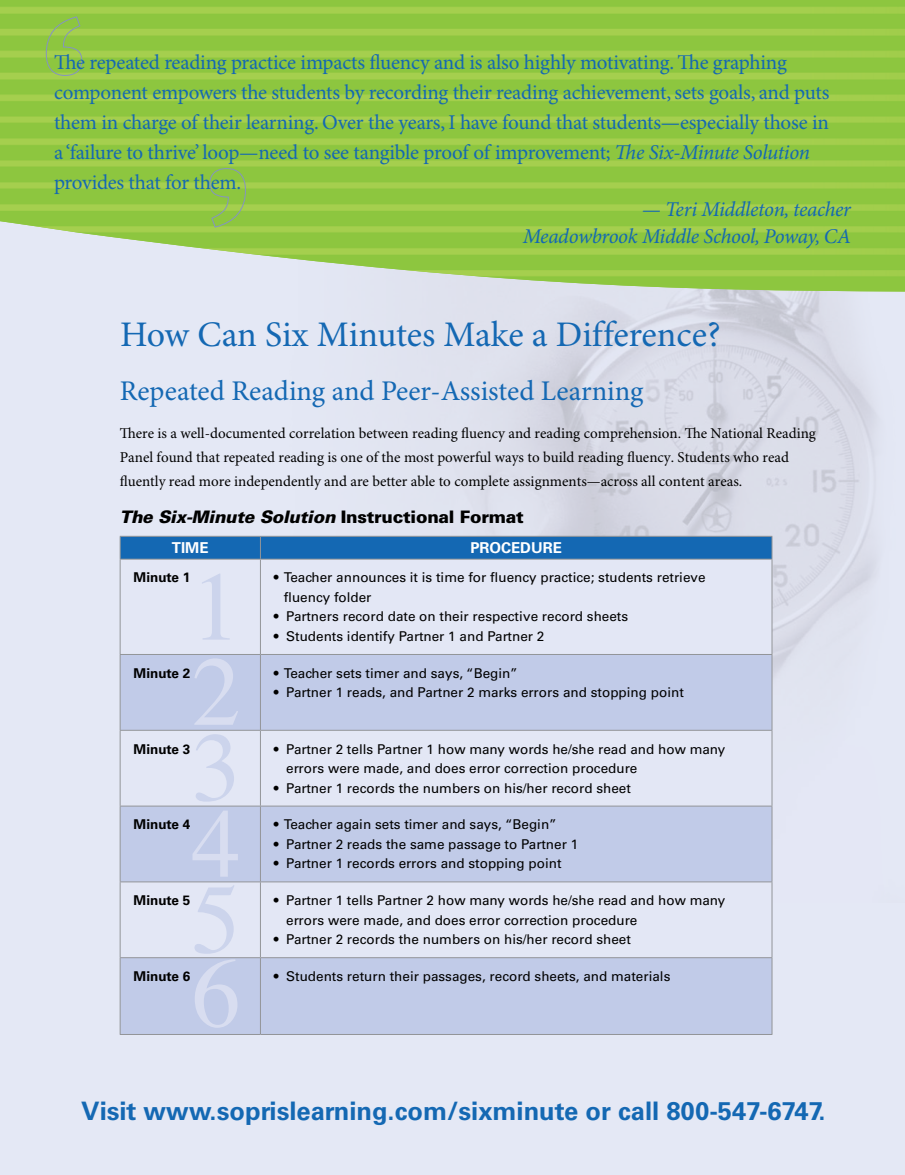
<style>
.page{position:relative;width:905px;height:1175px;background:#fff}
.page>*{position:absolute;margin:0;border:0;box-sizing:border-box;transform-origin:0 0}
.t1{font:98.55px/85.2px "Times";color:#ccd4ec}
.t2{font:98.55px/150px "Times";color:#d8ddf0}
.t3{font:36px "Minion Pro";letter-spacing:-.005em;color:#1468b3}
.t4{font:28.5px "Minion Pro";color:#1468b3}
.t5{font:700 25.5px "Univers LT Std";color:#1468b3}
.t6{font:21px/30px "Minion Pro";letter-spacing:-.01em;color:#1468b3}
.t7{font:italic 21px/27px "Minion Pro";letter-spacing:-.015em;color:#1468b3;text-align:right}
.t8{font:italic 900 17.25px "Univers LT Std";letter-spacing:-.015em;color:#000}
.t9{font:15px/24px "Minion Pro";color:#000}
.t10{font:700 15px "Univers LT Std";color:#fff}
.t11{font:13.5px/19.5px "Univers LT Std";color:#000}
.t12{font:700 13.5px "Univers LT Std";color:#000}
.s1{font-style:italic}
.s2{font-style:normal}
.s3{color:#d8ddf0}
</style>
<div class="page">
<div style="left:0;top:74px;width:904px;height:1100px;background:#e3e7f5"></div>
<img style="left:204px;top:291px;width:700px;height:611px">
<svg style="left:204px;top:560px;width:567px;height:94px"></svg>
<svg style="left:121px;top:655px;width:650px;height:379px;fill:#c1cbe8"></svg>
<hr style="left:120px;top:559px;width:1px;height:95px;background:#939598">
<hr style="left:260px;top:559px;width:1px;height:95px;background:#939598">
<hr style="left:771px;top:559px;width:1px;height:95px;background:#939598">
<hr style="left:120px;top:654px;width:140px;height:1px;background:#939598">
<hr style="left:120px;top:655px;width:1px;height:75px;background:#939598">
<hr style="left:260px;top:654px;width:512px;height:1px;background:#939598">
<hr style="left:260px;top:655px;width:1px;height:75px;background:#939598">
<hr style="left:771px;top:655px;width:1px;height:75px;background:#939598">
<hr style="left:120px;top:730px;width:140px;height:1px;background:#939598">
<hr style="left:120px;top:730px;width:1px;height:75px;background:#939598">
<hr style="left:260px;top:730px;width:512px;height:1px;background:#939598">
<hr style="left:260px;top:730px;width:1px;height:75px;background:#939598">
<hr style="left:771px;top:730px;width:1px;height:75px;background:#939598">
<hr style="left:120px;top:805px;width:140px;height:1px;background:#939598">
<hr style="left:120px;top:806px;width:1px;height:75px;background:#939598">
<hr style="left:260px;top:805px;width:512px;height:1px;background:#939598">
<hr style="left:260px;top:806px;width:1px;height:75px;background:#939598">
<hr style="left:771px;top:806px;width:1px;height:75px;background:#939598">
<hr style="left:120px;top:881px;width:140px;height:1px;background:#939598">
<hr style="left:120px;top:882px;width:1px;height:75px;background:#939598">
<hr style="left:260px;top:881px;width:512px;height:1px;background:#939598">
<hr style="left:260px;top:882px;width:1px;height:75px;background:#939598">
<hr style="left:771px;top:882px;width:1px;height:75px;background:#939598">
<hr style="left:120px;top:957px;width:140px;height:1px;background:#939598">
<hr style="left:120px;top:958px;width:1px;height:76px;background:#939598">
<hr style="left:260px;top:957px;width:512px;height:1px;background:#939598">
<hr style="left:260px;top:958px;width:1px;height:76px;background:#939598">
<hr style="left:771px;top:958px;width:1px;height:76px;background:#939598">
<hr style="left:120px;top:1034px;width:140px;height:1px;background:#939598">
<hr style="left:260px;top:1034px;width:512px;height:1px;background:#939598">
<svg style="left:120px;top:536px;width:652px;height:23px"></svg>
<hr style="left:120px;top:559px;width:140px;height:1px;background:#939598">
<hr style="left:260px;top:559px;width:512px;height:1px;background:#939598">
<img style="left:0;top:0;width:904px;height:291px">
<svg style="left:46px;top:16px;width:37px;height:60px"></svg>
<svg style="left:209px;top:168px;width:37px;height:60px"></svg>
<p class="t6" style="left:54px;top:48px;width:776px">The repeated reading practice impacts fluency and is also highly motivating. The graphing component empowers the students by recording their reading achievement, sets goals, and puts them in charge of their learning. Over the years, I have found that students—especially those in a ‘failure to thrive’ loop—need to see tangible proof of improvement; <span class="s1">The Six-Minute Solution </span>provides that for them.</p>
<p class="t7" style="left:522px;top:197px;width:330px">— Teri Middleton, teacher<br>Meadowbrook Middle School, Poway, CA</p>
<p class="t3" style="left:120px;top:313px;width:602px">How Can Six Minutes Make a Difference?</p>
<p class="t4" style="left:120px;top:374px;width:525px">Repeated Reading and Peer-Assisted Learning</p>
<p class="t9" style="left:120px;top:421px;width:697px">There is a well-documented correlation between reading fluency and reading comprehension. The National Reading<br>Panel found that repeated reading is one of the most powerful ways to build reading fluency. Students who read fluently read more independently and are better able to complete assignments—across all content areas.</p>
<p class="t8" style="left:120px;top:506px;width:405px">The Six-Minute Solution <span class="s2">Instructional Format</span></p>
<p class="t10" style="left:172px;top:539px;width:38px">TIME</p>
<p class="t10" style="left:470px;top:539px;width:93px">PROCEDURE</p>
<p class="t12" style="left:134px;top:570px;width:58px">Minute 1</p>
<p class="t11" style="left:284px;top:568px;width:423px;text-indent:-10px">• Teacher announces it is time for fluency practice; students retrieve fluency folder</p>
<p class="t11" style="left:274px;top:607px;width:356px">• Partners record date on their respective record sheets</p>
<p class="t11" style="left:274px;top:626px;width:272px">• Students identify Partner 1 and Partner 2</p>
<p class="t12" style="left:134px;top:665px;width:58px">Minute 2</p>
<p class="t11" style="left:274px;top:663px;width:245px">• Teacher sets timer and says, “Begin”</p>
<p class="t11" style="left:274px;top:683px;width:411px">• Partner 1 reads, and Partner 2 marks errors and stopping point</p>
<p class="t1" style="left:191px;top:555px;width:51px">1<br><span class="s3">2</span></p>
<p class="t1" style="left:191px;top:683px;width:51px;line-height:151.8px">3<br>5</p>
<p class="t12" style="left:134px;top:741px;width:58px">Minute 3</p>
<p class="t11" style="left:286px;top:739px;width:441px;text-indent:-12px">• Partner 2 tells Partner 1 how many words he/she read and how many errors were made, and does error correction procedure</p>
<p class="t11" style="left:274px;top:778px;width:358px">• Partner 1 records the numbers on his/her record sheet</p>
<p class="t12" style="left:134px;top:816px;width:58px">Minute 4</p>
<p class="t11" style="left:274px;top:815px;width:284px">• Teacher again sets timer and says, “Begin”</p>
<p class="t11" style="left:274px;top:834px;width:306px">• Partner 2 reads the same passage to Partner 1</p>
<p class="t11" style="left:274px;top:854px;width:289px">• Partner 1 records errors and stopping point</p>
<p class="t12" style="left:134px;top:892px;width:58px">Minute 5</p>
<p class="t11" style="left:286px;top:890px;width:441px;text-indent:-12px">• Partner 1 tells Partner 2 how many words he/she read and how many errors were made, and does error correction procedure</p>
<p class="t11" style="left:274px;top:929px;width:358px">• Partner 2 records the numbers on his/her record sheet</p>
<p class="t12" style="left:134px;top:968px;width:58px">Minute 6</p>
<p class="t11" style="left:274px;top:966px;width:398px">• Students return their passages, record sheets, and materials</p>
<p class="t2" style="left:191px;top:760px;width:51px">4<br>6</p>
<p class="t5" style="left:81px;top:1095px;width:746px">Visit www.soprislearning.com/sixminute or call 800-547-6747.</p>
</div>
